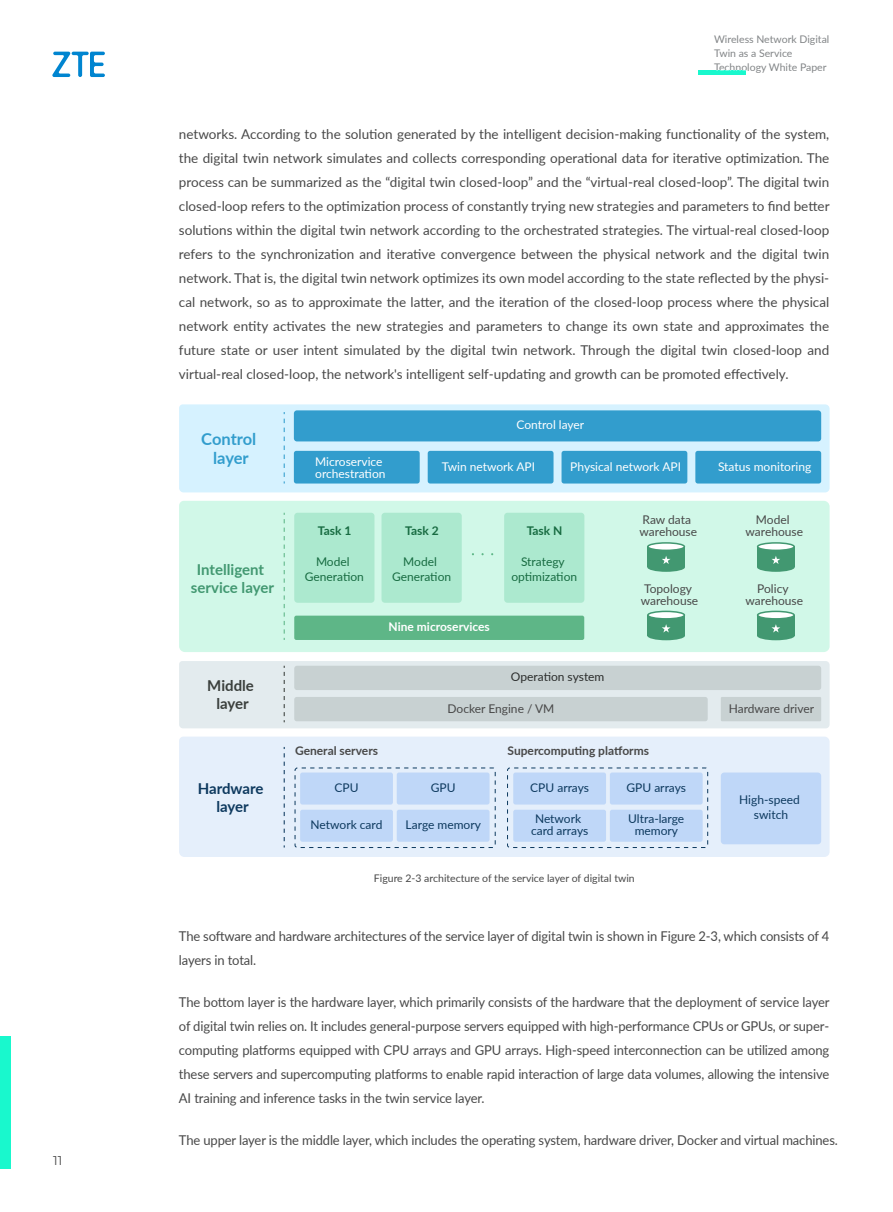
<style>
.page{position:relative;width:893px;height:1212px;background:#fff}
.page>*{position:absolute;margin:0;border:0;box-sizing:border-box;transform-origin:0 0}
.t1{font:700 16.5px/19.5px "Lato";letter-spacing:-.005em;color:#329dcd;text-align:center}
.t2{font:700 15px/18px "Lato";color:#429871;text-align:center}
.t3{font:700 15px/18px "Lato";letter-spacing:-.005em;color:#0d395e;text-align:center}
.t4{font:700 15px/18px "Lato";color:#3a3f3c;text-align:center}
.t5{font:13.5px/24px "Lato";letter-spacing:-.01em;color:#484848;text-align:justify}
.t6{font:13.5px/24px "Lato";letter-spacing:-.01em;color:#484848;scale:.96 1}
.t7{font:12.75px "Montserrat";color:#484848}
.t8{font:12px/12px "Lato";color:#0d395e;text-align:center}
.t9{font:12px/12px "Lato";color:#484848}
.t10{font:12px/12px "Lato";color:#fff}
.t11{font:12px/15px "Lato";color:#176b41;text-align:center}
.t12{font:700 12px "Lato";color:#484848}
.t13{font:700 12px "Lato";color:#fff}
.t14{font:700 12px "Lato";color:#176b41}
.t15{font:12px "Lato";color:#2b2d2c}
.t16{font:10.5px/14.2px "Lato";color:#828587}
.t17{font:10.5px "Lato";color:#484848}
</style>
<div class="page">
<div style="left:179px;top:501px;width:651px;height:151px;background:#d1f8e8"></div>
<div style="left:179px;top:661px;width:651px;height:67px;background:#e3ebee;border-radius:4px"></div>
<div style="left:179px;top:736px;width:651px;height:121px;background:#e5effb"></div>
<svg style="left:179px;top:404px;width:651px;height:88px;fill:#d6f2ff"></svg>
<div style="left:381px;top:513px;width:81px;height:90px;background:#ace9cf;border-radius:3px"></div>
<div style="left:504px;top:513px;width:80px;height:90px;background:#ace9cf;border-radius:3px"></div>
<div style="left:294px;top:410px;width:527px;height:31px;background:#329dcd;border-radius:3px"></div>
<div style="left:294px;top:451px;width:126px;height:32px;background:#329dcd;border-radius:3px"></div>
<div style="left:428px;top:451px;width:125px;height:32px;background:#329dcd;border-radius:3px"></div>
<div style="left:561px;top:451px;width:126px;height:32px;background:#329dcd;border-radius:3px"></div>
<div style="left:695px;top:451px;width:126px;height:32px;background:#329dcd;border-radius:3px"></div>
<div style="left:294px;top:513px;width:80px;height:90px;background:#ace9cf;border-radius:3px"></div>
<div style="left:647px;top:547px;width:38px;height:20px;background:#429871"></div>
<div style="left:648px;top:543px;width:36px;height:7px;background:#fff;border-radius:50%"></div>
<div style="left:647px;top:542px;width:38px;height:9px;border:2px solid #429871;border-radius:50%"></div>
<div style="left:647px;top:563px;width:38px;height:9px;background:#429871;border-radius:50%"></div>
<svg style="left:662px;top:556px;width:8px;height:8px"></svg>
<div style="left:757px;top:547px;width:38px;height:20px;background:#429871"></div>
<div style="left:758px;top:543px;width:36px;height:7px;background:#fff;border-radius:50%"></div>
<div style="left:757px;top:542px;width:38px;height:9px;border:2px solid #429871;border-radius:50%"></div>
<div style="left:757px;top:563px;width:38px;height:9px;background:#429871;border-radius:50%"></div>
<svg style="left:772px;top:556px;width:8px;height:8px"></svg>
<div style="left:647px;top:615px;width:38px;height:21px;background:#429871"></div>
<div style="left:648px;top:611px;width:36px;height:8px;background:#fff;border-radius:50%"></div>
<div style="left:647px;top:611px;width:38px;height:8px;border:2px solid #429871;border-radius:50%"></div>
<div style="left:647px;top:631px;width:38px;height:9px;background:#429871;border-radius:50%"></div>
<svg style="left:662px;top:624px;width:8px;height:8px"></svg>
<div style="left:757px;top:615px;width:38px;height:21px;background:#429871"></div>
<div style="left:758px;top:611px;width:36px;height:8px;background:#fff;border-radius:50%"></div>
<div style="left:757px;top:611px;width:38px;height:8px;border:2px solid #429871;border-radius:50%"></div>
<div style="left:757px;top:631px;width:38px;height:9px;background:#429871;border-radius:50%"></div>
<svg style="left:771px;top:624px;width:9px;height:8px"></svg>
<div style="left:294px;top:616px;width:290px;height:24px;background:#5eb687;border-radius:2px"></div>
<div style="left:294px;top:666px;width:527px;height:24px;background:#c8d1d2;border-radius:3px"></div>
<div style="left:294px;top:697px;width:414px;height:24px;background:#c8d1d2;border-radius:2px"></div>
<div style="left:721px;top:697px;width:100px;height:24px;background:#c8d1d2"></div>
<div style="left:300px;top:772px;width:93px;height:32px;background:#bfd7f8;border-radius:2px"></div>
<div style="left:397px;top:772px;width:93px;height:32px;background:#bfd7f8;border-radius:2px"></div>
<div style="left:300px;top:810px;width:93px;height:32px;background:#bfd7f8;border-radius:2px"></div>
<div style="left:397px;top:810px;width:93px;height:32px;background:#bfd7f8;border-radius:2px"></div>
<div style="left:513px;top:772px;width:93px;height:32px;background:#bfd7f8;border-radius:2px"></div>
<div style="left:610px;top:772px;width:93px;height:32px;background:#bfd7f8;border-radius:2px"></div>
<div style="left:721px;top:772px;width:100px;height:72px;background:#bfd7f8;border-radius:3px"></div>
<div style="left:513px;top:810px;width:93px;height:32px;background:#bfd7f8;border-radius:2px"></div>
<div style="left:610px;top:810px;width:93px;height:32px;background:#bfd7f8;border-radius:2px"></div>
<div style="left:295px;top:767px;width:201px;height:81px;border:1px dashed #0d395e;border-radius:2px"></div>
<div style="left:507px;top:767px;width:201px;height:81px;border:1px dashed #0d395e;border-radius:2px"></div>
<svg style="left:284px;top:412px;width:1px;height:71px"></svg>
<svg style="left:284px;top:513px;width:1px;height:127px"></svg>
<svg style="left:284px;top:747px;width:1px;height:100px"></svg>
<svg style="left:284px;top:666px;width:1px;height:56px"></svg>
<svg style="left:52px;top:52px;width:53px;height:25px"></svg>
<div style="left:698px;top:70px;width:48px;height:5px;background:#19f8cd"></div>
<div style="left:0;top:1036px;width:11px;height:132px;background:#19f8cd"></div>
<p class="t7" style="left:53px;top:1151px;width:11px">11</p>
<p class="t16" style="left:714px;top:31px;width:117px">Wireless Network Digital<br>Twin as a Service<br>Technology White Paper</p>
<p class="t5" style="left:179px;top:122px;width:652px">networks. According to the solution generated by the intelligent decision-making functionality of the system, the digital twin network simulates and collects corresponding operational data for iterative optimization. The process can be summarized as the “digital twin closed-loop” and the “virtual-real closed-loop”. The digital twin closed-loop refers to the optimization process of constantly trying new strategies and parameters to find better solutions within the digital twin network according to the orchestrated strategies. The virtual-real closed-loop refers to the synchronization and iterative convergence between the physical network and the digital twin network. That is, the digital twin network optimizes its own model according to the state reflected by the physi&shy;cal network, so as to approximate the latter, and the iteration of the closed-loop process where the physical network entity activates the new strategies and parameters to change its own state and approximates the future state or user intent simulated by the digital twin network. Through the digital twin closed-loop and virtual-real closed-loop, the network's intelligent self-updating and growth can be promoted effectively.</p>
<p class="t1" style="left:201px;top:428px;width:57px">Control layer</p>
<p class="t2" style="left:191px;top:559px;width:85px">Intelligent service layer</p>
<p class="t4" style="left:207px;top:676px;width:48px">Middle layer</p>
<p class="t3" style="left:198px;top:779px;width:67px">Hardware layer</p>
<p class="t10" style="left:315px;top:455px;width:72px">Microservice orchestration</p>
<p class="t10" style="left:516px;top:419px;width:69px">Control layer</p>
<p class="t10" style="left:442px;top:460px;width:95px">Twin network API</p>
<p class="t10" style="left:570px;top:460px;width:112px">Physical network API</p>
<p class="t10" style="left:718px;top:460px;width:95px">Status monitoring</p>
<p class="t14" style="left:318px;top:522px;width:35px">Task 1</p>
<p class="t11" style="left:305px;top:554px;width:61px">Model<br>Generation</p>
<p class="t14" style="left:405px;top:522px;width:35px">Task 2</p>
<p class="t11" style="left:392px;top:554px;width:61px">Model<br>Generation</p>
<p class="t13" style="left:389px;top:618px;width:103px">Nine microservices</p>
<p class="t14" style="left:527px;top:522px;width:37px">Task N</p>
<p class="t9" style="left:640px;top:513px;width:59px">Raw data warehouse</p>
<p class="t11" style="left:511px;top:553px;width:67px">Strategy optimization</p>
<p class="t15" style="left:511px;top:668px;width:95px">Operation system</p>
<p class="t9" style="left:641px;top:582px;width:59px">Topology warehouse</p>
<p class="t9" style="left:448px;top:702px;width:108px">Docker Engine / VM</p>
<p class="t12" style="left:295px;top:742px;width:85px">General servers</p>
<p class="t12" style="left:507px;top:742px;width:143px">Supercomputing platforms</p>
<p class="t8" style="left:334px;top:781px;width:26px">CPU</p>
<p class="t8" style="left:431px;top:781px;width:26px">GPU</p>
<p class="t8" style="left:311px;top:818px;width:73px">Network card</p>
<p class="t8" style="left:406px;top:818px;width:77px">Large memory</p>
<p class="t8" style="left:530px;top:781px;width:60px">CPU arrays</p>
<p class="t8" style="left:626px;top:781px;width:61px">GPU arrays</p>
<p class="t8" style="left:531px;top:812px;width:59px">Network card arrays</p>
<p class="t8" style="left:628px;top:812px;width:58px">Ultra-large memory</p>
<p class="t17" style="left:374px;top:871px;width:262px">Figure 2-3 architecture of the service layer of digital twin</p>
<p class="t9" style="left:745px;top:513px;width:59px;text-align:center">Model warehouse</p>
<p class="t9" style="left:745px;top:582px;width:59px;text-align:center">Policy warehouse</p>
<p class="t9" style="left:729px;top:702px;width:87px">Hardware driver</p>
<p class="t8" style="left:739px;top:792px;width:62px;line-height:15px">High-speed switch</p>
<p class="t6" style="left:179px;top:924px;width:679px">The software and hardware architectures of the service layer of digital twin is shown in Figure 2-3, which consists of 4 layers in total.</p>
<p class="t6" style="left:179px;top:990px;width:679px;text-align:justify">The bottom layer is the hardware layer, which primarily consists of the hardware that the deployment of service layer of digital twin relies on. It includes general-purpose servers equipped with high-performance CPUs or GPUs, or super&shy;computing platforms equipped with CPU arrays and GPU arrays. High-speed interconnection can be utilized among these servers and supercomputing platforms to enable rapid interaction of large data volumes, allowing the intensive AI training and inference tasks in the twin service layer.</p>
<p class="t6" style="left:179px;top:1128px;width:688px">The upper layer is the middle layer, which includes the operating system, hardware driver, Docker and virtual machines.</p>
</div>
